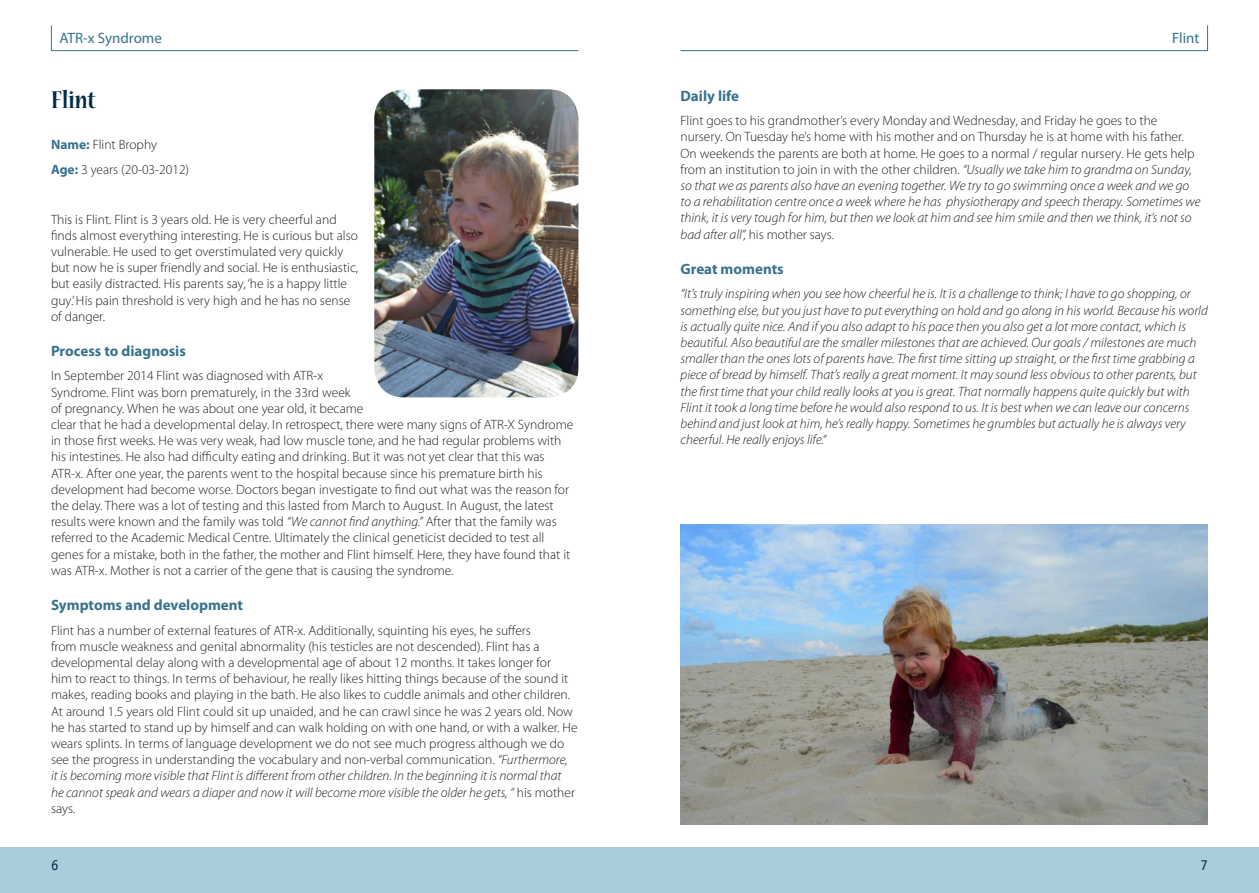
<style>
.page{position:relative;width:1259px;height:893px;background:#fff}
.page>*{position:absolute;margin:0;border:0;box-sizing:border-box;transform-origin:0 0}
.t1{font:700 condensed 27px "Nueva Std";color:#002b49}
.t2{font:700 15px "Myriad Pro";color:#37738d}
.t3{font:15px "Myriad Pro";color:#37738d}
.t4{font:15px "Officina Sans Std";color:#002b49}
.t5{font:300 13.5px/16.2px "Myriad Pro";color:#231f20}
.t6{font:italic 300 13.5px/16.2px "Myriad Pro";color:#231f20}
.s1{font-weight:700;color:#37738d}
.s2{font-style:italic}
.s3{font-style:normal}
</style>
<div class="page">
<div style="left:0;top:847px;width:629px;height:46px;background:#aacddb"></div>
<div style="left:629px;top:847px;width:630px;height:46px;background:#aacddb"></div>
<svg style="left:51px;top:25px;width:528px;height:26px"></svg>
<svg style="left:680px;top:25px;width:528px;height:26px"></svg>
<img style="left:374px;top:89px;width:204px;height:308px">
<img style="left:680px;top:525px;width:528px;height:300px">
<p class="t3" style="left:60px;top:29px;width:104px">ATR-x Syndrome</p>
<p class="t3" style="left:1172px;top:29px;width:29px">Flint</p>
<h1 class="t1" style="left:51px;top:87px;width:46px">Flint</h1>
<p class="t5" style="left:51px;top:133px;width:140px;line-height:24.8px"><span class="s1">Name:</span> Flint Brophy<br><span class="s1">Age:</span> 3 years (20-03-2012)</p>
<p class="t5" style="left:51px;top:211px;width:309px">This is Flint. Flint is 3 years old. He is very cheerful and finds almost everything interesting. He is curious but also vulnerable. He used to get overstimulated very quickly but now he is super friendly and social. He is enthusiastic, but easily distracted. His parents say, ‘he is a happy little guy.’ His pain threshold is very high and he has no sense of danger.</p>
<p class="t2" style="left:51px;top:341px;width:136px">Process to diagnosis</p>
<p class="t5" style="left:51px;top:368px;width:524px">In September 2014 Flint was diagnosed with ATR-x<br>Syndrome. Flint was born prematurely, in the 33rd week<br>of pregnancy. When he was about one year old, it became<br>clear that he had a developmental delay. In retrospect, there were many signs of ATR-X Syndrome in those first weeks. He was very weak, had low muscle tone, and he had regular problems with his intestines. He also had difficulty eating and drinking. But it was not yet clear that this was ATR-x. After one year, the parents went to the hospital because since his premature birth his development had become worse. Doctors began investigate to find out what was the reason for the delay. There was a lot of testing and this lasted from March to August. In August, the latest results were known and the family was told <span class="s2">“We cannot find anything.”</span> After that the family was referred to the Academic Medical Centre. Ultimately the clinical geneticist decided to test all genes for a mistake, both in the father, the mother and Flint himself. Here, they have found that it was ATR-x. Mother is not a carrier of the gene that is causing the syndrome.</p>
<p class="t2" style="left:51px;top:595px;width:193px">Symptoms and development</p>
<p class="t5" style="left:51px;top:622px;width:528px">Flint has a number of external features of ATR-x. Additionally, squinting his eyes, he suffers<br>from muscle weakness and genital abnormality (his testicles are not descended). Flint has a developmental delay along with a developmental age of about 12 months. It takes longer for<br>him to react to things. In terms of behaviour, he really likes hitting things because of the sound it makes, reading books and playing in the bath. He also likes to cuddle animals and other children.<br>At around 1.5 years old Flint could sit up unaided, and he can crawl since he was 2 years old. Now he has started to stand up by himself and can walk holding on with one hand, or with a walker. He wears splints. In terms of language development we do not see much progress although we do see the progress in understanding the vocabulary and non-verbal communication. <span class="s2">“Furthermore, it is becoming more visible that Flint is different from other children. In the beginning it is normal that<br>he cannot speak and wears a diaper and now it will become more visible the older he gets, “</span> his mother says.</p>
<p class="t2" style="left:680px;top:86px;width:60px">Daily life</p>
<p class="t6" style="left:680px;top:113px;width:521px"><span class="s3">Flint goes to his grandmother’s every Monday and Wednesday, and Friday he goes to the nursery. On Tuesday he’s home with his mother and on Thursday he is at home with his father.<br>On weekends the parents are both at home. He goes to a normal / regular nursery. He gets help from an institution to join in with the other children.</span> “Usually we take him to grandma on Sunday, so that we as parents also have an evening together. We try to go swimming once a week and we go to a rehabilitation centre once a week where he has physiotherapy and speech therapy. Sometimes we think, it is very tough for him, but then we look at him and see him smile and then we think, it’s not so bad after all”, <span class="s3">his mother says.</span></p>
<p class="t2" style="left:680px;top:259px;width:105px">Great moments</p>
<p class="t6" style="left:680px;top:286px;width:529px">“It’s truly inspiring when you see how cheerful he is. It is a challenge to think; I have to go shopping, or something else, but you just have to put everything on hold and go along in his world. Because his world is actually quite nice. And if you also adapt to his pace then you also get a lot more contact, which is beautiful. Also beautiful are the smaller milestones that are achieved. Our goals / milestones are much smaller than the ones lots of parents have. The first time sitting up straight, or the first time grabbing a piece of bread by himself. That’s really a great moment. It may sound less obvious to other parents, but the first time that your child really looks at you is great. That normally happens quite quickly but with Flint it took a long time before he would also respond to us. It is best when we can leave our concerns behind and just look at him, he’s really happy. Sometimes he grumbles but actually he is always very cheerful. He really enjoys life.“</p>
<p class="t4" style="left:51px;top:856px;width:9px">6</p>
<p class="t4" style="left:1200px;top:856px;width:9px">7</p>
</div>
